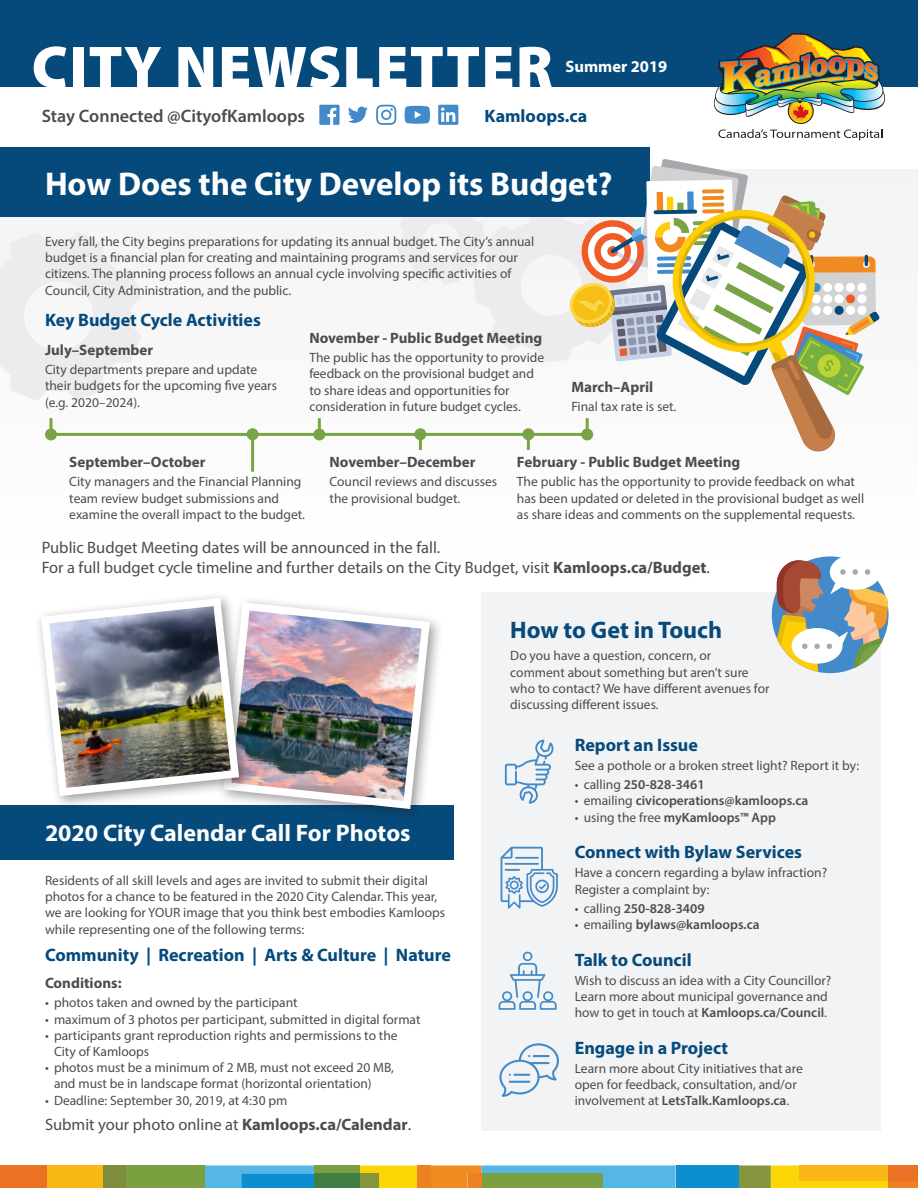
<style>
.page{position:relative;width:918px;height:1188px;background:#fff}
.page>*{position:absolute;margin:0;border:0;box-sizing:border-box;transform-origin:0 0}
.t1{font:900 60px "Myriad Pro";letter-spacing:.02em;color:#fff}
.Large_Heading{font:700 33px "Myriad Pro";color:#fff}
.t2{font:700 24px "Myriad Pro";color:#fff}
.t3{font:700 24px "Myriad Pro";color:#064a7c}
.t4{font:700 18px "Myriad Pro";color:#064a7c}
.t5{font:600 18px "Myriad Pro";color:#4b4c4d}
.Callout{font:16.5px/19.8px "Myriad Pro";color:#4b4c4d}
.t6{font:700 16.5px "Myriad Pro";color:#fff}
.t7{font:700 15px "Myriad Pro";color:#4b4c4d}
.Main_Text{font:13.5px/16.2px "Myriad Pro";color:#4b4c4d}
.t8{font:600 13.5px "Myriad Pro";color:#4b4c4d}
.s1{font-weight:700}
.s2{font-weight:400}
.s3{font-weight:600}
</style>
<div class="page">
<div style="left:0;top:0;width:918px;height:87px;background:#064a7c"></div>
<img style="left:713px;top:33px;width:173px;height:107px">
<svg style="left:319px;top:105px;width:21px;height:20px"></svg>
<svg style="left:348px;top:107px;width:20px;height:16px"></svg>
<svg style="left:376px;top:105px;width:20px;height:20px"></svg>
<svg style="left:405px;top:106px;width:25px;height:18px"></svg>
<svg style="left:438px;top:105px;width:20px;height:20px"></svg>
<div style="left:46px;top:1166px;width:57px;height:22px;background:#f9b816"></div>
<div style="left:0;top:1166px;width:46px;height:22px;background:#eb7224"></div>
<div style="left:126px;top:1166px;width:79px;height:22px;background:#7aa040"></div>
<div style="left:103px;top:1166px;width:23px;height:22px;background:#7d8c3f"></div>
<svg style="left:738px;top:1165px;width:180px;height:23px"></svg>
<div style="left:676px;top:1166px;width:62px;height:22px;background:#0d8fcf"></div>
<svg style="left:205px;top:1165px;width:471px;height:23px"></svg>
<div style="left:418px;top:1165px;width:13px;height:23px;background:#ed8023"></div>
<div style="left:315px;top:1166px;width:45px;height:7px;background:#7aa040"></div>
<div style="left:360px;top:1173px;width:19px;height:15px;background:#86943e"></div>
<div style="left:315px;top:1173px;width:45px;height:15px;background:#418044"></div>
<div style="left:482px;top:592px;width:399px;height:538px;background:#f2f3f4"></div>
<svg style="left:0;top:232px;width:142px;height:169px"></svg>
<svg style="left:499px;top:952px;width:58px;height:58px"></svg>
<svg style="left:499px;top:1043px;width:60px;height:54px"></svg>
<svg style="left:501px;top:847px;width:57px;height:62px"></svg>
<hr style="left:515px;top:857px;width:24px;height:2px;background:#428ac9">
<div style="left:0;top:148px;width:649px;height:69px;background:#064a7c"></div>
<svg style="left:396px;top:159px;width:484px;height:293px"></svg>
<hr style="left:45px;top:433px;width:542px;height:3px;background:#78a446">
<svg style="left:50px;top:418px;width:2px;height:10px"></svg>
<div style="left:45px;top:428px;width:12px;height:12px;background:#78a446;border-radius:50%"></div>
<hr style="left:251px;top:434px;width:3px;height:38px;background:#78a446">
<div style="left:247px;top:428px;width:12px;height:12px;background:#78a446;border-radius:50%"></div>
<hr style="left:419px;top:434px;width:3px;height:16px;background:#78a446">
<div style="left:414px;top:428px;width:12px;height:12px;background:#78a446;border-radius:50%"></div>
<hr style="left:527px;top:434px;width:3px;height:16px;background:#78a446">
<div style="left:522px;top:428px;width:12px;height:12px;background:#78a446;border-radius:50%"></div>
<hr style="left:318px;top:418px;width:3px;height:16px;background:#78a446">
<div style="left:313px;top:428px;width:12px;height:12px;background:#78a446;border-radius:50%"></div>
<hr style="left:586px;top:418px;width:3px;height:16px;background:#78a446">
<div style="left:581px;top:428px;width:12px;height:12px;background:#78a446;border-radius:50%"></div>
<svg style="left:505px;top:740px;width:49px;height:64px"></svg>
<div style="left:0;top:805px;width:454px;height:55px;background:#064a7c"></div>
<div style="left:216px;top:596px;width:228px;height:227px;background:#231f20;opacity:.45"></div>
<img style="left:219px;top:598px;width:215px;height:215px">
<div style="left:35px;top:592px;width:218px;height:218px;background:#231f20;opacity:.45"></div>
<img style="left:37px;top:594px;width:206px;height:206px">
<svg style="left:776px;top:560px;width:113px;height:112px"></svg>
<h1 class="t1" style="left:32px;top:27px;width:523px">CITY NEWSLETTER</h1>
<h3 class="t5" style="left:42px;top:104px;width:265px">Stay Connected @CityofKamloops</h3>
<p class="t6" style="left:565px;top:55px;width:103px">Summer 2019</p>
<h3 class="t4" style="left:485px;top:104px;width:104px">Kamloops.ca</h3>
<p class="Large_Heading" style="left:45px;top:162px;width:569px">How Does the City Develop its Budget?</p>
<p class="Main_Text" style="left:45px;top:233px;width:491px">Every fall, the City begins preparations for updating its annual budget. The City’s annual budget is a financial plan for creating and maintaining programs and services for our citizens. The planning process follows an annual cycle involving specific activities of Council, City Administration, and the public.</p>
<h2 class="t4" style="left:45px;top:308px;width:217px">Key Budget Cycle Activities</h2>
<h3 class="t7" style="left:45px;top:340px;width:110px">July–September</h3>
<p class="Main_Text" style="left:45px;top:361px;width:234px">City departments prepare and update their budgets for the upcoming five years (e.g. 2020–2024).</p>
<h3 class="t7" style="left:309px;top:328px;width:234px">November - Public Budget Meeting</h3>
<p class="Main_Text" style="left:309px;top:349px;width:236px">The public has the opportunity to provide feedback on the provisional budget and to share ideas and opportunities for consideration in future budget cycles.</p>
<h3 class="t7" style="left:571px;top:377px;width:83px">March–April</h3>
<p class="Main_Text" style="left:571px;top:398px;width:107px">Final tax rate is set.</p>
<h3 class="t7" style="left:517px;top:452px;width:225px">February - Public Budget Meeting</h3>
<p class="Main_Text" style="left:517px;top:474px;width:349px">The public has the opportunity to provide feedback on what has been updated or deleted in the provisional budget as well as share ideas and comments on the supplemental requests.</p>
<p class="Callout" style="left:42px;top:537px;width:670px">Public Budget Meeting dates will be announced in the fall.<br>For a full budget cycle timeline and further details on the City Budget, visit <span class="s1">Kamloops.ca/Budget</span>.</p>
<h3 class="t7" style="left:69px;top:452px;width:138px">September–October</h3>
<p class="Main_Text" style="left:69px;top:474px;width:237px">City managers and the Financial Planning team review budget submissions and examine the overall impact to the budget.</p>
<h3 class="t7" style="left:330px;top:452px;width:147px">November–December</h3>
<p class="Main_Text" style="left:330px;top:474px;width:169px">Council reviews and discusses the provisional budget.</p>
<h1 class="t2" style="left:45px;top:817px;width:367px">2020 City Calendar Call For Photos</h1>
<p class="Main_Text" style="left:45px;top:872px;width:402px">Residents of all skill levels and ages are invited to submit their digital photos for a chance to be featured in the 2020 City Calendar. This year, we are looking for YOUR image that you think best embodies Kamloops while representing one of the following terms:</p>
<h2 class="t4" style="left:45px;top:943px;width:408px">Community | Recreation | Arts &amp; Culture | Nature</h2>
<h3 class="t7" style="left:45px;top:973px;width:78px">Conditions:</h3>
<p class="Main_Text" style="left:45px;top:995px;width:254px">• photos taken and owned by the participant</p>
<p class="Main_Text" style="left:45px;top:1011px;width:377px">• maximum of 3 photos per participant, submitted in digital format</p>
<p class="Main_Text" style="left:54px;top:1027px;width:345px;text-indent:-9px">• participants grant reproduction rights and permissions to the<br>City of Kamloops</p>
<p class="Main_Text" style="left:54px;top:1059px;width:342px;text-indent:-9px">• photos must be a minimum of 2 MB, must not exceed 20 MB, and must be in landscape format (horizontal orientation)</p>
<p class="Main_Text" style="left:45px;top:1092px;width:244px">• Deadline: September 30, 2019, at 4:30 pm</p>
<p class="Callout" style="left:45px;top:1115px;width:368px">Submit your photo online at <span class="s1">Kamloops.ca/Calendar</span>.</p>
<h1 class="t3" style="left:510px;top:614px;width:213px">How to Get in Touch</h1>
<p class="Main_Text" style="left:510px;top:648px;width:261px">Do you have a question, concern, or<br>comment about something but aren’t sure who to contact? We have different avenues for discussing different issues.</p>
<h2 class="t4" style="left:575px;top:733px;width:125px">Report an Issue</h2>
<p class="Main_Text" style="left:575px;top:757px;width:286px">See a pothole or a broken street light? Report it by:</p>
<p class="t8" style="left:575px;top:776px;width:131px"><span class="s2">• calling</span> 250-828-3461</p>
<p class="t8" style="left:575px;top:792px;width:235px"><span class="s2">• emailing</span> civicoperations@kamloops.ca</p>
<p class="t8" style="left:575px;top:809px;width:203px"><span class="s2">• using the free</span> myKamloops™ App</p>
<h2 class="t4" style="left:575px;top:840px;width:229px">Connect with Bylaw Services</h2>
<p class="Main_Text" style="left:575px;top:865px;width:254px">Have a concern regarding a bylaw infraction?<br>Register a complaint by:</p>
<p class="t8" style="left:575px;top:900px;width:131px"><span class="s2">• calling</span> 250-828-3409</p>
<p class="t8" style="left:575px;top:916px;width:186px"><span class="s2">• emailing</span> bylaws@kamloops.ca</p>
<h2 class="t4" style="left:575px;top:948px;width:118px">Talk to Council</h2>
<p class="Main_Text" style="left:575px;top:972px;width:258px">Wish to discuss an idea with a City Councillor?<br>Learn more about municipal governance and how to get in touch at <span class="s3">Kamloops.ca/Council</span>.</p>
<h2 class="t4" style="left:575px;top:1036px;width:155px">Engage in a Project</h2>
<p class="Main_Text" style="left:575px;top:1060px;width:230px">Learn more about City initiatives that are open for feedback, consultation, and/or involvement at <span class="s3">LetsTalk.Kamloops.ca</span>.</p>
</div>
